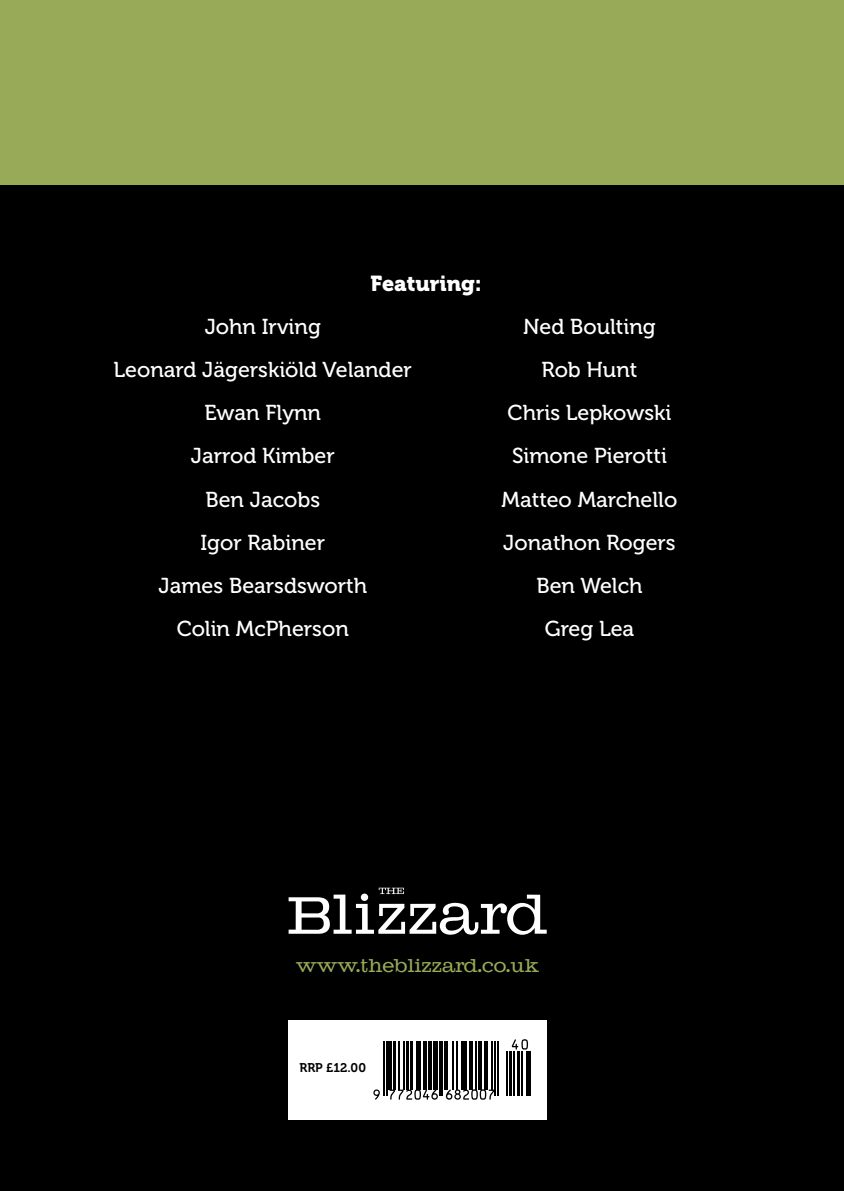
<style>
.page{position:relative;width:844px;height:1191px;background:#fff}
.page>*{position:absolute;margin:0;border:0;box-sizing:border-box;transform-origin:0 0}
.t1{font:21.53px/43.1px "Museo 500";color:#fff;text-align:center}
.t2{font:21.53px "Museo 900";color:#fff}
.t3{font:500 17.85px "Antique Central";color:#98aa57}
.t4{font:12.6px "Museo 700";color:#000}
</style>
<div class="page">
<div style="left:0;top:0;width:843px;height:1191px;background:#000"></div>
<div style="left:0;top:0;width:843px;height:184px;background:#98aa57"></div>
<svg style="left:288px;top:887px;width:258px;height:48px"></svg>
<div style="left:288px;top:1020px;width:258px;height:99px;background:#fff"></div>
<svg style="left:373px;top:1089px;width:7px;height:10px"></svg>
<hr style="left:383px;top:1040px;width:1px;height:55px;background:#000">
<hr style="left:386px;top:1040px;width:1px;height:55px;background:#000">
<hr style="left:388px;top:1040px;width:4px;height:49px;background:#000">
<hr style="left:393px;top:1040px;width:2px;height:49px;background:#000">
<hr style="left:398px;top:1040px;width:1px;height:49px;background:#000">
<hr style="left:403px;top:1040px;width:1px;height:49px;background:#000">
<hr style="left:406px;top:1040px;width:3px;height:49px;background:#000">
<hr style="left:410px;top:1040px;width:2px;height:49px;background:#000">
<hr style="left:416px;top:1040px;width:2px;height:49px;background:#000">
<hr style="left:419px;top:1040px;width:2px;height:49px;background:#000">
<hr style="left:423px;top:1040px;width:4px;height:49px;background:#000">
<hr style="left:428px;top:1040px;width:1px;height:49px;background:#000">
<svg style="left:389px;top:1089px;width:49px;height:10px"></svg>
<hr style="left:430px;top:1040px;width:2px;height:49px;background:#000">
<div style="left:433px;top:1040px;width:5px;height:49px;background:#000"></div>
<hr style="left:439px;top:1040px;width:1px;height:55px;background:#000">
<hr style="left:441px;top:1040px;width:1px;height:55px;background:#000">
<hr style="left:444px;top:1040px;width:1px;height:49px;background:#000">
<hr style="left:446px;top:1040px;width:1px;height:49px;background:#000">
<hr style="left:452px;top:1040px;width:1px;height:49px;background:#000">
<hr style="left:456px;top:1040px;width:1px;height:49px;background:#000">
<hr style="left:461px;top:1040px;width:2px;height:49px;background:#000">
<hr style="left:464px;top:1040px;width:3px;height:49px;background:#000">
<hr style="left:469px;top:1040px;width:4px;height:49px;background:#000">
<hr style="left:475px;top:1040px;width:1px;height:49px;background:#000">
<svg style="left:478px;top:1041px;width:3px;height:48px"></svg>
<hr style="left:483px;top:1040px;width:2px;height:49px;background:#000">
<svg style="left:446px;top:1089px;width:48px;height:10px"></svg>
<hr style="left:486px;top:1040px;width:1px;height:49px;background:#000">
<hr style="left:491px;top:1040px;width:1px;height:49px;background:#000">
<hr style="left:494px;top:1040px;width:2px;height:55px;background:#000">
<hr style="left:497px;top:1040px;width:1px;height:55px;background:#000">
<hr style="left:506px;top:1051px;width:2px;height:44px;background:#000">
<hr style="left:509px;top:1051px;width:2px;height:44px;background:#000">
<hr style="left:513px;top:1051px;width:1px;height:44px;background:#000">
<hr style="left:517px;top:1051px;width:3px;height:44px;background:#000">
<hr style="left:521px;top:1051px;width:1px;height:44px;background:#000">
<svg style="left:511px;top:1039px;width:17px;height:10px"></svg>
<hr style="left:526px;top:1051px;width:2px;height:44px;background:#000">
<hr style="left:529px;top:1051px;width:2px;height:44px;background:#000">
<p class="t2" style="left:370px;top:271px;width:113px">Featuring:</p>
<p class="t1" style="left:114px;top:306px;width:300px">John Irving<br>Leonard Jägerskiöld Velander<br>Ewan Flynn<br>Jarrod Kimber<br>Ben Jacobs<br>Igor Rabiner<br>James Bearsdsworth<br>Colin McPherson</p>
<p class="t1" style="left:501px;top:306px;width:177px">Ned Boulting<br>Rob Hunt<br>Chris Lepkowski<br>Simone Pierotti<br>Matteo Marchello<br>Jonathon Rogers<br>Ben Welch<br>Greg Lea</p>
<p class="t3" style="left:296px;top:956px;width:244px">www.theblizzard.co.uk</p>
<p class="t4" style="left:299px;top:1060px;width:68px">RRP £12.00</p>
</div>
